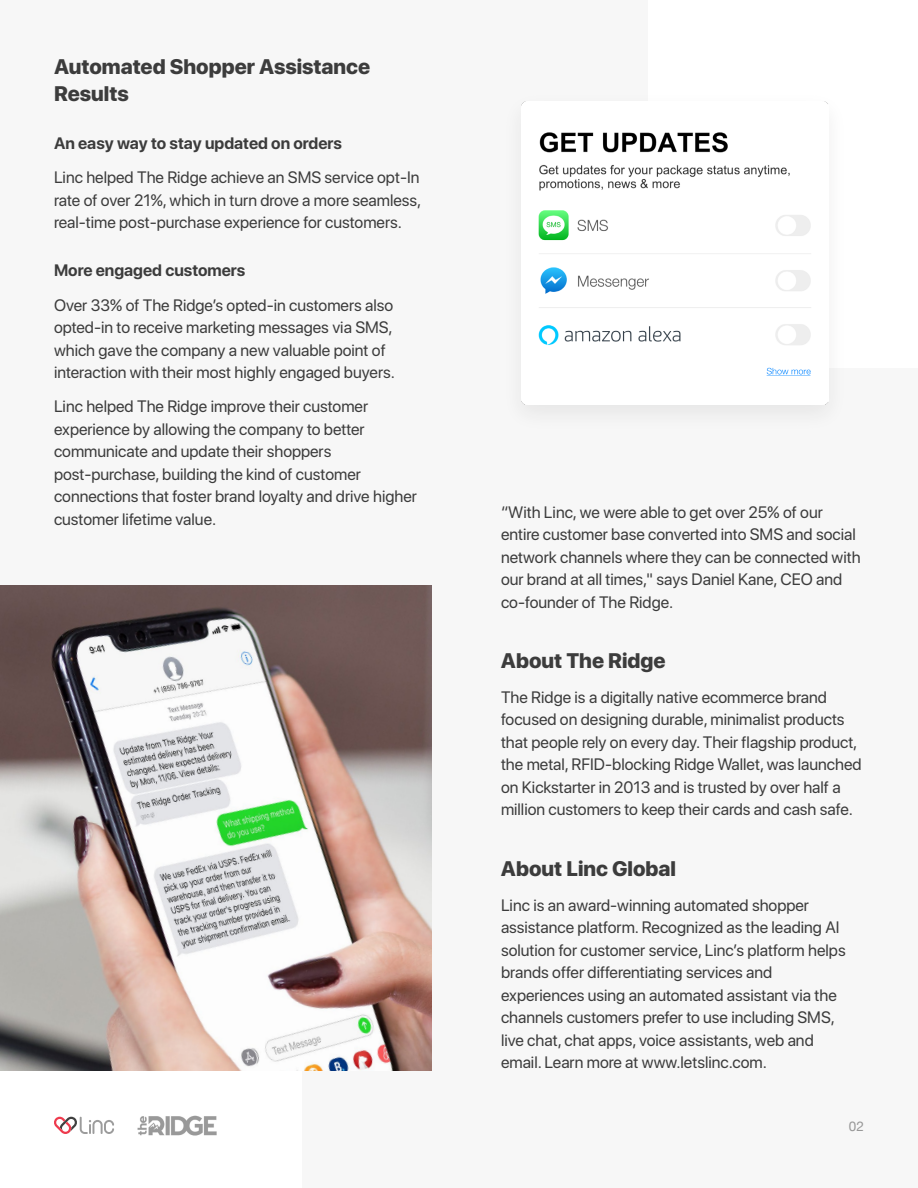
<style>
.page{position:relative;width:918px;height:1188px;background:#fff}
.page>*{position:absolute;margin:0;border:0;box-sizing:border-box;transform-origin:0 0}
.t1{font:800 21px/27px "SF Pro Display";color:#3c3c3c}
.t2{font:16.5px/22.5px "SF Pro Display";color:#3c3c3c}
.t3{font:700 16.5px "SF Pro Display";color:#3c3c3c}
.t4{font:13.5px "Helvetica Neue";color:#989898}
</style>
<div class="page">
<div style="left:0;top:0;width:648px;height:749px;background:#f7f7f7"></div>
<div style="left:302px;top:369px;width:616px;height:819px;background:#f7f7f7"></div>
<img style="left:0;top:586px;width:432px;height:484px">
<svg style="left:54px;top:1117px;width:60px;height:17px"></svg>
<img style="left:137px;top:1115px;width:79px;height:21px">
<img style="left:522px;top:102px;width:306px;height:302px">
<p class="t1" style="left:54px;top:53px;width:318px">Automated Shopper Assistance<br>Results</p>
<p class="t3" style="left:54px;top:134px;width:290px">An easy way to stay updated on orders</p>
<p class="t2" style="left:54px;top:166px;width:369px">Linc helped The Ridge achieve an SMS service opt-In rate of over 21%, which in turn drove a more seamless, real-time post-purchase experience for customers.</p>
<p class="t3" style="left:54px;top:261px;width:193px">More engaged customers</p>
<p class="t2" style="left:54px;top:293px;width:342px">Over 33% of The Ridge’s opted-in customers also opted-in to receive marketing messages via SMS, which gave the company a new valuable point of interaction with their most highly engaged buyers.</p>
<p class="t2" style="left:54px;top:395px;width:364px">Linc helped The Ridge improve their customer experience by allowing the company to better communicate and update their shoppers post-purchase, building the kind of customer connections that foster brand loyalty and drive higher customer lifetime value.</p>
<p class="t2" style="left:501px;top:501px;width:361px">“With Linc, we were able to get over 25% of our entire customer base converted into SMS and social network channels where they can be connected with our brand at all times," says Daniel Kane, CEO and co-founder of The Ridge.</p>
<p class="t1" style="left:501px;top:648px;width:166px">About The Ridge</p>
<p class="t2" style="left:501px;top:686px;width:362px">The Ridge is a digitally native ecommerce brand focused on designing durable, minimalist products that people rely on every day. Their flagship product, the metal, RFID-blocking Ridge Wallet, was launched on Kickstarter in 2013 and is trusted by over half a million customers to keep their cards and cash safe.</p>
<p class="t1" style="left:501px;top:855px;width:177px">About Linc Global</p>
<p class="t2" style="left:501px;top:893px;width:346px">Linc is an award-winning automated shopper assistance platform. Recognized as the leading AI solution for customer service, Linc’s platform helps brands offer differentiating services and experiences using an automated assistant via the channels customers prefer to use including SMS, live chat, chat apps, voice assistants, web and email. Learn more at www.letslinc.com.</p>
<p class="t4" style="left:849px;top:1118px;width:17px">02</p>
</div>
